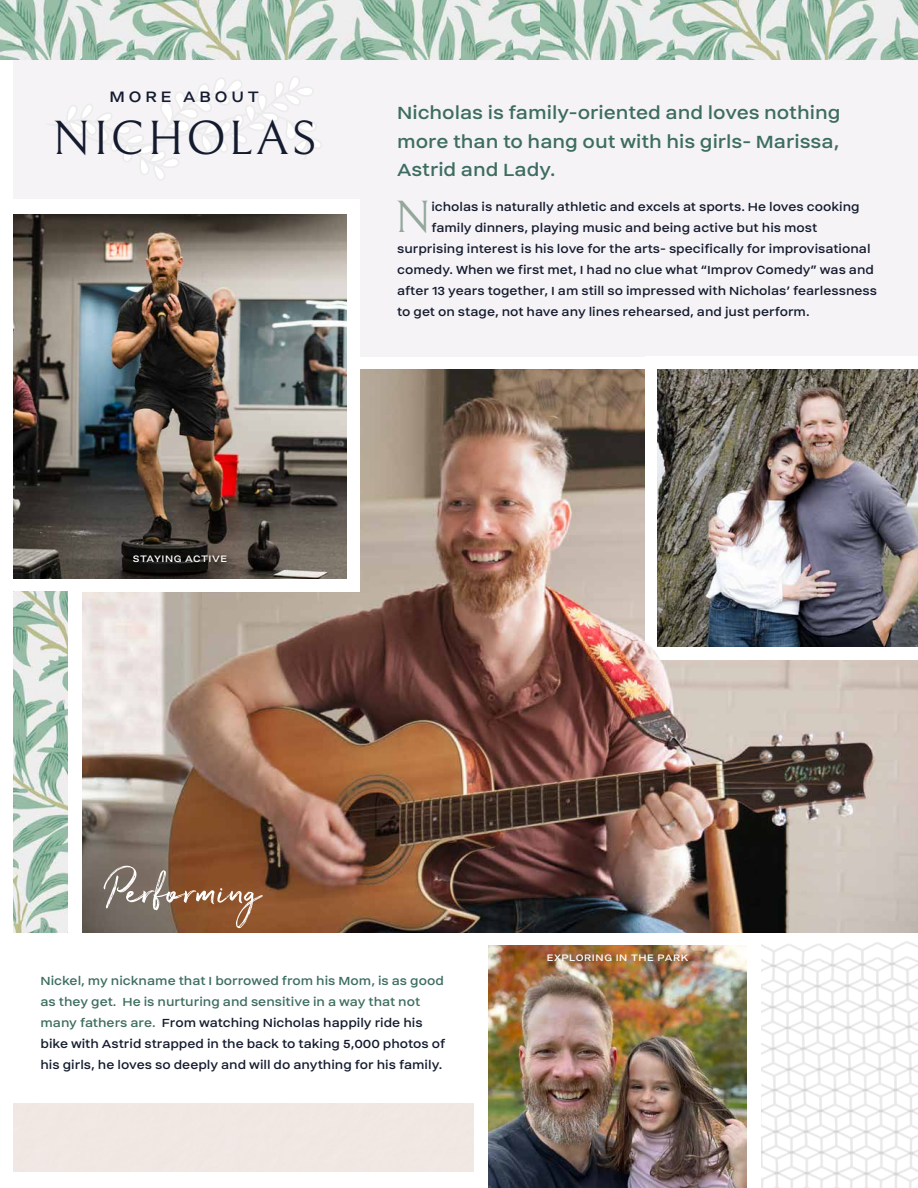
<style>
.page{position:relative;width:918px;height:1188px;background:#fff}
.page>*{position:absolute;margin:0;border:0;box-sizing:border-box;transform-origin:0 0}
.t1{font:81.45px "The Saturday";color:#fff}
.t2{font:48.3px "Bellefair";letter-spacing:.05em;color:#141b2e}
.t3{font:45.45px "Bellefair";color:#93a79c}
.t4{font:22.5px/28.5px "Helmet";color:#3d6d60;text-align:justify}
.t5{font:19.35px "Helmet";letter-spacing:.2em;color:#141b2e}
.t6{font:15px/21px "Helmet";color:#141b2e}
.t7{font:12px "Helmet";letter-spacing:.05em;color:#fff}
.s1{color:#3d6d60}
</style>
<div class="page">
<div style="left:14px;top:60px;width:904px;height:296px;background:#f5f3f6"></div>
<svg style="left:68px;top:78px;width:252px;height:101px"></svg>
<img style="left:83px;top:370px;width:835px;height:562px">
<div style="left:0;top:200px;width:360px;height:392px;background:#fff"></div>
<img style="left:14px;top:214px;width:332px;height:364px">
<img style="left:0;top:0;width:918px;height:60px">
<div style="left:646px;top:356px;width:272px;height:304px;background:#fff"></div>
<img style="left:14px;top:592px;width:54px;height:340px">
<img style="left:658px;top:370px;width:260px;height:276px">
<img style="left:489px;top:945px;width:257px;height:243px">
<img style="left:762px;top:941px;width:156px;height:14px">
<img style="left:762px;top:955px;width:156px;height:233px">
<img style="left:600px;top:568px;width:78px;height:92px">
<p class="t5" style="left:110px;top:87px;width:151px">MORE ABOUT</p>
<h2 class="t2" style="left:52px;top:112px;width:266px">NICHOLAS</h2>
<h3 class="t4" style="left:397px;top:99px;width:445px">Nicholas is family-oriented and loves nothing more than to hang out with his girls- Marissa, Astrid and Lady.</h3>
<h3 class="t3" style="left:395px;top:192px;width:38px">N</h3>
<p class="t6" style="left:431px;top:196px;width:430px">icholas is naturally athletic and excels at sports. He loves cooking</p>
<p class="t6" style="left:431px;top:217px;width:387px">family dinners, playing music and being active but his most</p>
<p class="t6" style="left:397px;top:238px;width:475px">surprising interest is his love for the arts- specifically for improvisational</p>
<p class="t6" style="left:397px;top:259px;width:478px">comedy. When we first met, I had no clue what “Improv Comedy” was and</p>
<p class="t6" style="left:397px;top:280px;width:482px">after 13 years together, I am still so impressed with Nicholas’ fearlessness</p>
<p class="t6" style="left:397px;top:301px;width:414px">to get on stage, not have any lines rehearsed, and just perform.</p>
<p class="t7" style="left:133px;top:553px;width:96px">STAYING ACTIVE</p>
<h1 class="t1" style="left:106px;top:827px;width:159px">Performing</h1>
<p class="t7" style="left:547px;top:952px;width:143px">EXPLORING IN THE PARK</p>
<p class="t6" style="left:40px;top:971px;width:406px"><span class="s1">Nickel, my nickname that I borrowed from his Mom, is as good as they get. He is nurturing and sensitive in a way that not many fathers are.</span> From watching Nicholas happily ride his bike with Astrid strapped in the back to taking 5,000 photos of his girls, he loves so deeply and will do anything for his family.</p>
</div>
